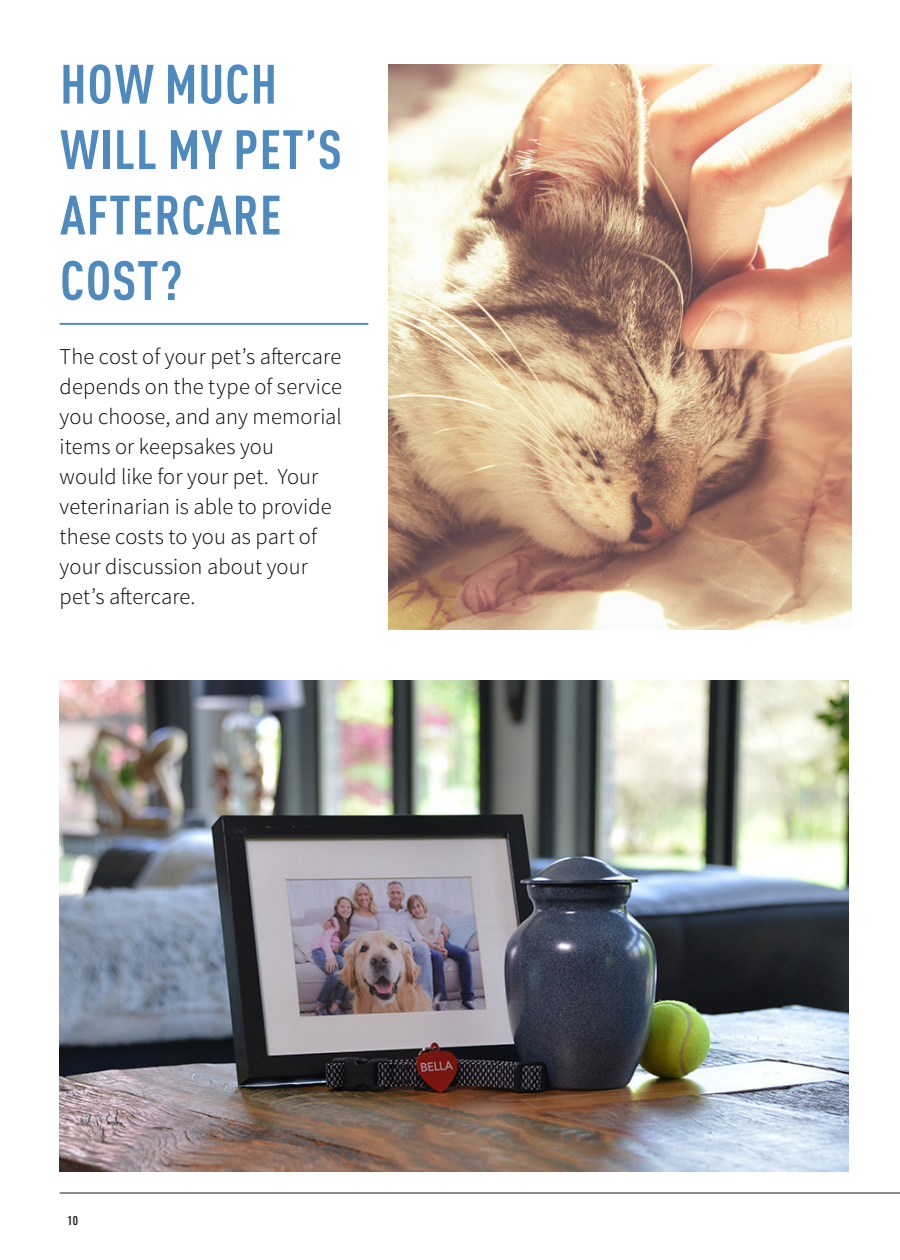
<style>
.page{position:relative;width:900px;height:1260px;background:#fff}
.page>*{position:absolute;margin:0;border:0;box-sizing:border-box;transform-origin:0 0}
.t1{font:700 condensed 54.5px/65.5px "DIN Pro";letter-spacing:.02em;color:#4f8abe}
.Paragraph_Style_3{font:300 22.5px/30px "Source Sans Pro";letter-spacing:.005em;color:#000}
.t2{font:600 12.5px "URWDIN Cond";color:#231f20}
</style>
<div class="page">
<hr style="left:60px;top:1193px;width:840px;height:1px;background:#231f20">
<img style="left:60px;top:681px;width:789px;height:491px">
<hr style="left:60px;top:323px;width:308px;height:2px;background:#4f8abe">
<img style="left:389px;top:65px;width:463px;height:565px">
<p class="t1" style="left:60px;top:47px;width:283px">HOW MUCH<br>WILL MY PET’S<br>AFTERCARE<br>COST?</p>
<p class="Paragraph_Style_3" style="left:60px;top:341px;width:284px">The cost of your pet’s aftercare depends on the type of service you choose, and any memorial items or keepsakes you<br>would like for your pet. Your veterinarian is able to provide these costs to you as part of your discussion about your pet’s aftercare.</p>
<p class="t2" style="left:68px;top:1213px;width:12px">10</p>
</div>
